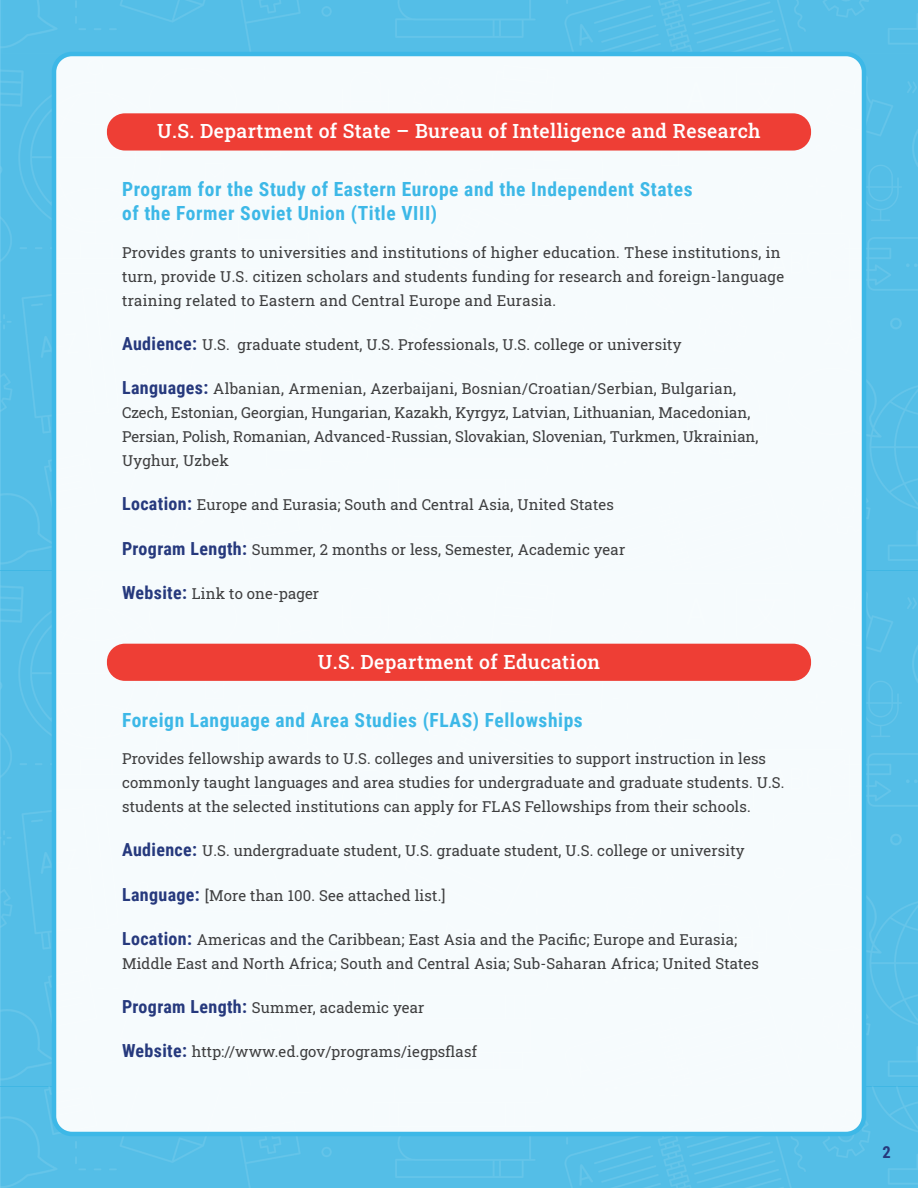
<style>
.page{position:relative;width:918px;height:1188px;background:#fff}
.page>*{position:absolute;margin:0;border:0;box-sizing:border-box;transform-origin:0 0}
.Program_Name{font:700 19.5px/24px "Roboto Condensed";letter-spacing:.03em;color:#3db8e7}
.t1{font:19.5px "Roboto Slab";letter-spacing:.02em;color:#fff}
.t2{font:700 16.5px "Roboto Condensed";color:#26397d}
.Label{font:15px/24px "Roboto Slab";letter-spacing:.01em;color:#3e3e3f}
.Body{font:15px/24px "Roboto Slab";letter-spacing:.01em;color:#3e3e3f}
.s1{font-family:"Roboto Condensed";font-weight:700;font-size:18px;color:#26397d}
</style>
<div class="page">
<img style="left:0;top:0;width:918px;height:1188px">
<div style="left:54px;top:54px;width:810px;height:1080px;background:#f6fbfd;border-radius:18px"></div>
<div style="left:52px;top:52px;width:814px;height:1084px;border:4px solid #3db8e7;border-radius:18px"></div>
<div style="left:107px;top:113px;width:704px;height:38px;background:#ee3e35;border-radius:18px"></div>
<div style="left:107px;top:644px;width:704px;height:37px;background:#ee3e35;border-radius:18px"></div>
<p class="t1" style="left:157px;top:118px;width:605px">U.S. Department of State – Bureau of Intelligence and Research</p>
<p class="Program_Name" style="left:122px;top:176px;width:572px">Program for the Study of Eastern Europe and the Independent States of the Former Soviet Union (Title VIII)</p>
<p class="Body" style="left:122px;top:240px;width:664px">Provides grants to universities and institutions of higher education. These institutions, in turn, provide U.S. citizen scholars and students funding for research and foreign-language training related to Eastern and Central Europe and Eurasia.</p>
<p class="Label" style="left:122px;top:332px;width:561px"><span class="s1">Audience:</span> U.S. graduate student, U.S. Professionals, U.S. college or university</p>
<p class="Label" style="left:122px;top:376px;width:638px"><span class="s1">Languages:</span> Albanian, Armenian, Azerbaijani, Bosnian/Croatian/Serbian, Bulgarian, Czech, Estonian, Georgian, Hungarian, Kazakh, Kyrgyz, Latvian, Lithuanian, Macedonian, Persian, Polish, Romanian, Advanced-Russian, Slovakian, Slovenian, Turkmen, Ukrainian, Uyghur, Uzbek</p>
<p class="Label" style="left:122px;top:492px;width:493px"><span class="s1">Location:</span> Europe and Eurasia; South and Central Asia, United States</p>
<p class="Label" style="left:122px;top:537px;width:505px"><span class="s1">Program Length:</span> Summer, 2 months or less, Semester, Academic year</p>
<p class="Label" style="left:122px;top:581px;width:199px"><span class="s1">Website:</span> Link to one-pager</p>
<p class="t1" style="left:318px;top:649px;width:284px">U.S. Department of Education</p>
<p class="Program_Name" style="left:122px;top:707px;width:462px">Foreign Language and Area Studies (FLAS) Fellowships</p>
<p class="Body" style="left:122px;top:746px;width:664px">Provides fellowship awards to U.S. colleges and universities to support instruction in less commonly taught languages and area studies for undergraduate and graduate students. U.S. students at the selected institutions can apply for FLAS Fellowships from their schools.</p>
<p class="Label" style="left:122px;top:838px;width:624px"><span class="s1">Audience:</span> U.S. undergraduate student, U.S. graduate student, U.S. college or university</p>
<p class="Label" style="left:122px;top:883px;width:325px"><span class="s1">Language:</span> [More than 100. See attached list.]</p>
<p class="Label" style="left:122px;top:927px;width:639px"><span class="s1">Location:</span> Americas and the Caribbean; East Asia and the Pacific; Europe and Eurasia;<br>Middle East and North Africa; South and Central Asia; Sub-Saharan Africa; United States</p>
<p class="Label" style="left:122px;top:995px;width:304px"><span class="s1">Program Length:</span> Summer, academic year</p>
<p class="Label" style="left:122px;top:1039px;width:356px"><span class="s1">Website:</span> http://www.ed.gov/programs/iegpsflasf</p>
<p class="t2" style="left:883px;top:1141px;width:10px">2</p>
</div>
